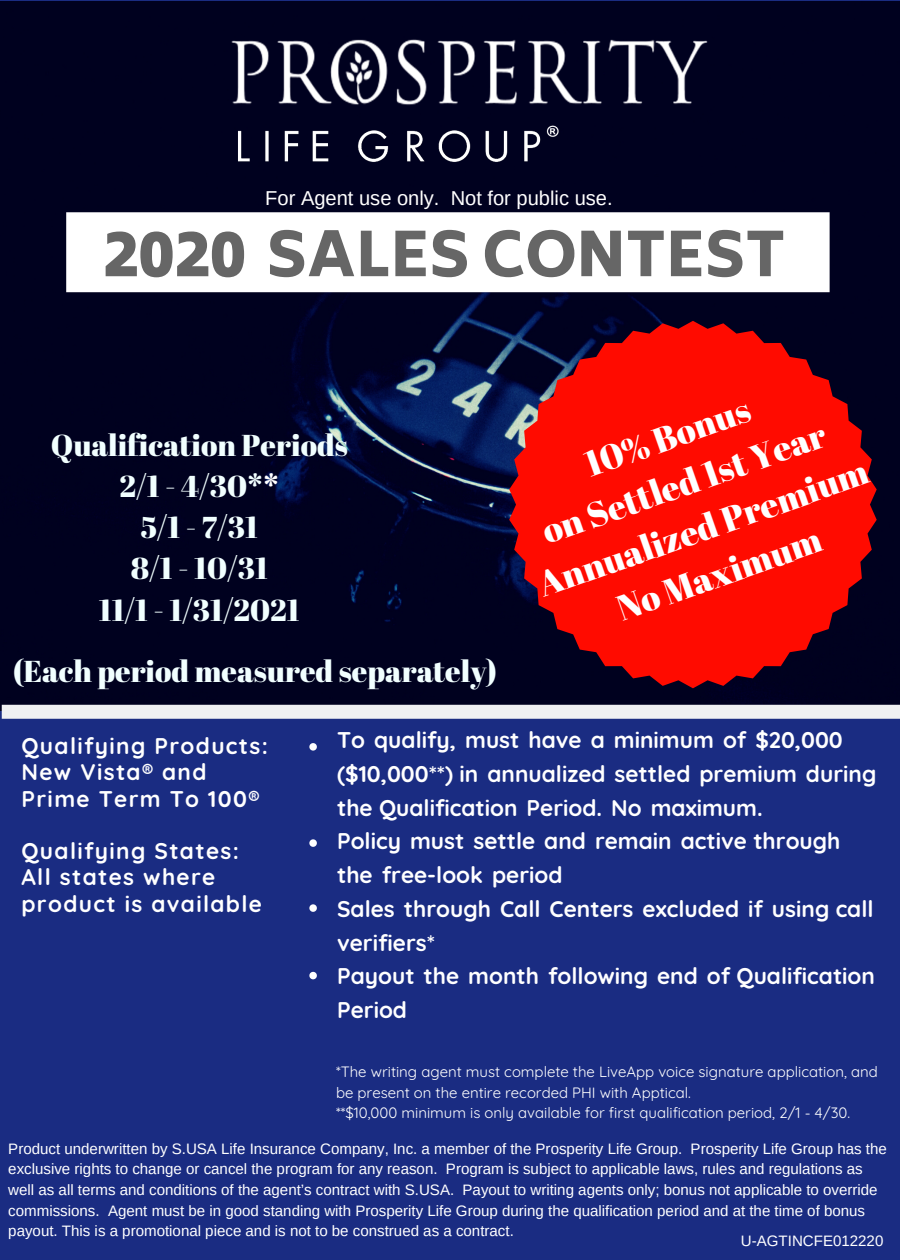
<style>
.page{position:relative;width:900px;height:1260px;background:#1a2c82}
.page>*{position:absolute;margin:0;border:0;box-sizing:border-box;transform-origin:0 0}
.t1{font:800 60px "Biryani";color:#666}
.t2{font:35.25px/48.8px "Abril Fatface";color:#fff;text-align:center}
.t3{font:30.25px/41.2px "Abril Fatface";color:#f1ffff;text-align:center}
.t4{font:700 22.75px/33.8px "Quicksand";color:#fff}
.t5{font:700 22.75px/26.2px "Quicksand";letter-spacing:.06em;color:#fff}
.t6{font:20px "Arimo";color:#fff}
.t7{font:15px/20.5px "Arimo";color:#fff}
.t8{font:15px/20.5px "Quicksand";color:#fff}
.s1{font-size:65px}
.s2{color:#fff}
</style>
<div class="page">
<img style="left:0;top:1px;width:900px;height:710px">
<div style="left:66px;top:212px;width:764px;height:80px;background:#fff"></div>
<svg style="left:509px;top:321px;width:368px;height:367px;background:#c10a0a"></svg>
<svg style="left:309px;top:743px;width:8px;height:8px"></svg>
<svg style="left:309px;top:839px;width:8px;height:8px"></svg>
<svg style="left:309px;top:904px;width:8px;height:8px"></svg>
<svg style="left:309px;top:972px;width:8px;height:7px"></svg>
<img style="left:228px;top:24px;width:525px;height:160px">
<svg style="left:2px;top:705px;width:898px;height:14px;background:#ebecf0"></svg>
<h3 class="t6" style="left:265px;top:186px;width:349px">For Agent use only. Not for public use.</h3>
<h1 class="t1" style="left:103px;top:220px;width:684px"><span class="s1">2020</span> SALES CONTEST</h1>
<h3 class="t3" style="left:51px;top:423px;width:299px">Qualification Periods<br>2/1 - 4/30*<span class="s2">*<br></span>5/1 - 7/31<br>8/1 - 10/31<br>11/1 - 1/31/2021</h3>
<h3 class="t3" style="left:13px;top:650px;width:486px">(Each period measured separately)</h3>
<h2 class="t2" style="left:499px;top:468px;width:349px;rotate:-19deg">10% Bonus<br>on Settled 1st Year<br>Annualized Premium<br>No Maximum</h2>
<h3 class="t5" style="left:21px;top:733px;width:248px">Qualifying Products:<br>New Vista® and<br>Prime Term To 100®</h3>
<h3 class="t5" style="left:21px;top:838px;width:242px">Qualifying States:<br>All states where product is available</h3>
<p class="t4" style="left:337px;top:723px;width:541px">To qualify, must have a minimum of $20,000 ($10,000**) in annualized settled premium during the Qualification Period. No maximum.<br>Policy must settle and remain active through the free-look period<br>Sales through Call Centers excluded if using call verifiers*<br>Payout the month following end of Qualification Period</p>
<p class="t8" style="left:336px;top:1060px;width:543px">*The writing agent must complete the LiveApp voice signature application, and be present on the entire recorded PHI with Apptical.<br>**$10,000 minimum is only available for first qualification period, 2/1 - 4/30.</p>
<p class="t7" style="left:8px;top:1138px;width:880px">Product underwritten by S.USA Life Insurance Company, Inc. a member of the Prosperity Life Group. Prosperity Life Group has the exclusive rights to change or cancel the program for any reason. Program is subject to applicable laws, rules and regulations as well as all terms and conditions of the agent’s contract with S.USA. Payout to writing agents only; bonus not applicable to override commissions. Agent must be in good standing with Prosperity Life Group during the qualification period and at the time of bonus payout. This is a promotional piece and is not to be construed as a contract.</p>
<p class="t7" style="left:741px;top:1230px;width:144px">U-AGTINCFE012220</p>
</div>
